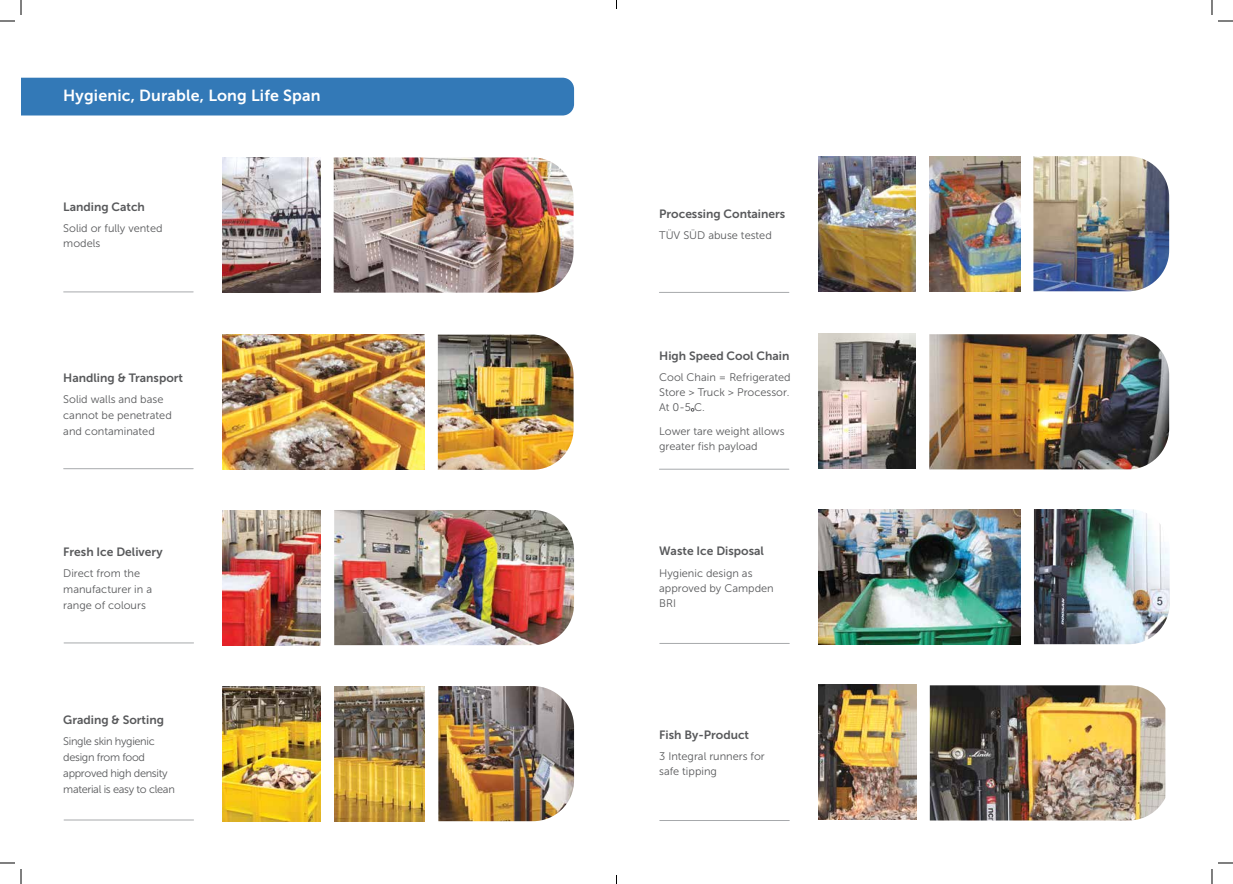
<style>
.page{position:relative;width:1233px;height:884px;background:#fff}
.page>*{position:absolute;margin:0;border:0;box-sizing:border-box;transform-origin:0 0}
.t1{font:16px "Museo Sans 700";letter-spacing:.01em;color:#fff}
.t2{font:12px "Museo Sans 700";color:#58595b}
.t3{font:11px/15px "Museo Sans 300";color:#58595b}
.t4{font:11px/16px "Museo Sans 300";letter-spacing:-.03em;color:#58595b}
</style>
<div class="page">
<img style="left:818px;top:509px;width:202px;height:135px">
<div style="left:21px;top:78px;width:553px;height:37px;background:#3379b7"></div>
<img style="left:1033px;top:156px;width:136px;height:135px">
<img style="left:438px;top:335px;width:135px;height:135px">
<img style="left:929px;top:334px;width:240px;height:135px">
<img style="left:929px;top:685px;width:236px;height:135px">
<img style="left:334px;top:157px;width:239px;height:136px">
<img style="left:334px;top:510px;width:240px;height:135px">
<img style="left:1034px;top:509px;width:135px;height:135px">
<img style="left:438px;top:686px;width:136px;height:135px">
<img style="left:929px;top:156px;width:91px;height:135px">
<img style="left:223px;top:510px;width:98px;height:135px">
<img style="left:334px;top:686px;width:91px;height:135px">
<img style="left:222px;top:157px;width:98px;height:135px">
<img style="left:818px;top:156px;width:98px;height:135px">
<img style="left:818px;top:334px;width:98px;height:135px">
<img style="left:818px;top:685px;width:98px;height:135px">
<img style="left:223px;top:686px;width:98px;height:135px">
<hr style="left:64px;top:291px;width:129px;height:1px;background:#a7a9ac">
<hr style="left:659px;top:292px;width:130px;height:1px;background:#a7a9ac">
<hr style="left:64px;top:468px;width:129px;height:1px;background:#a7a9ac">
<hr style="left:659px;top:469px;width:130px;height:1px;background:#a7a9ac">
<hr style="left:64px;top:642px;width:130px;height:1px;background:#a7a9ac">
<hr style="left:660px;top:643px;width:129px;height:1px;background:#a7a9ac">
<hr style="left:64px;top:819px;width:130px;height:1px;background:#a7a9ac">
<hr style="left:660px;top:820px;width:129px;height:1px;background:#a7a9ac">
<img style="left:222px;top:335px;width:202px;height:135px">
<svg style="left:1218px;top:20px;width:15px;height:2px"></svg>
<svg style="left:1218px;top:862px;width:15px;height:2px"></svg>
<svg style="left:0;top:0;width:22px;height:22px"></svg>
<svg style="left:0;top:862px;width:22px;height:22px"></svg>
<svg style="left:1211px;top:0;width:1px;height:15px"></svg>
<svg style="left:1211px;top:869px;width:1px;height:15px"></svg>
<h1 class="t1" style="left:63px;top:87px;width:259px">Hygienic, Durable, Long Life Span</h1>
<p class="t2" style="left:63px;top:200px;width:83px">Landing Catch</p>
<p class="t2" style="left:659px;top:207px;width:128px">Processing Containers</p>
<p class="t3" style="left:63px;top:221px;width:101px">Solid or fully vented models</p>
<p class="t3" style="left:659px;top:228px;width:114px">TÜV SÜD abuse tested</p>
<p class="t2" style="left:63px;top:371px;width:121px">Handling &amp; Transport</p>
<p class="t3" style="left:63px;top:391px;width:110px;line-height:16px">Solid walls and base cannot be penetrated and contaminated</p>
<p class="t2" style="left:659px;top:349px;width:132px">High Speed Cool Chain</p>
<p class="t3" style="left:659px;top:370px;width:133px;text-align:justify">Cool Chain = Refrigerated Store &gt; Truck &gt; Processor.<br>At 0-5 C.</p>
<p class="t3" style="left:659px;top:424px;width:127px">Lower tare weight allows greater fish payload</p>
<p class="t2" style="left:63px;top:545px;width:101px">Fresh Ice Delivery</p>
<p class="t2" style="left:659px;top:545px;width:106px">Waste Ice Disposal</p>
<p class="t3" style="left:63px;top:565px;width:90px;line-height:16px">Direct from the manufacturer in a range of colours</p>
<p class="t3" style="left:659px;top:565px;width:116px">Hygienic design as approved by Campden<br>BRI</p>
<p class="t2" style="left:63px;top:713px;width:102px">Grading &amp; Sorting</p>
<p class="t4" style="left:63px;top:733px;width:113px">Single skin hygienic design from food approved high density material is easy to clean</p>
<p class="t2" style="left:659px;top:728px;width:91px">Fish By-Product</p>
<p class="t3" style="left:659px;top:749px;width:107px">3 Integral runners for safe tipping</p>
</div>
